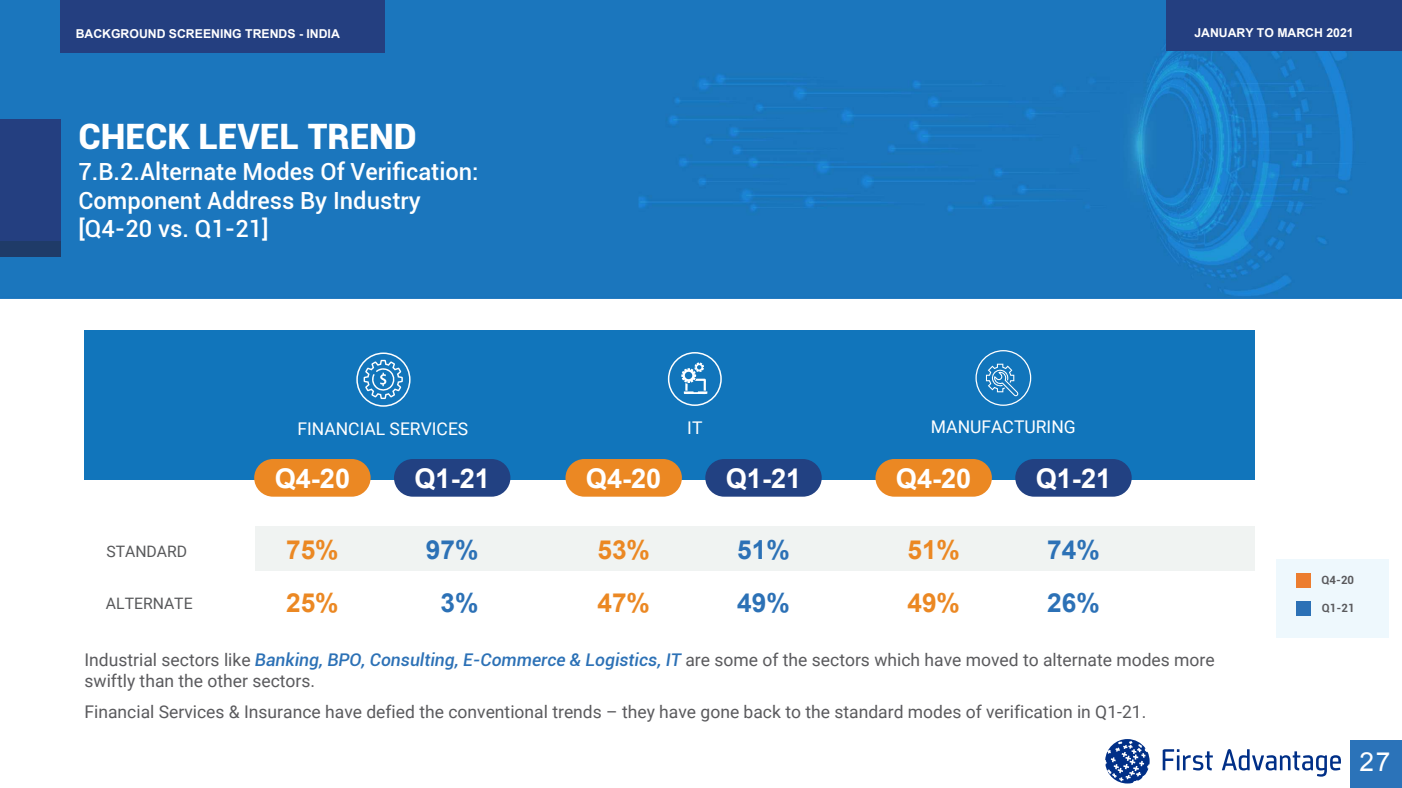
<style>
.page{position:relative;width:1402px;height:788px;background:#fff}
.page>*{position:absolute;margin:0;border:0;box-sizing:border-box;transform-origin:0 0}
.t1{font:900 35px "Roboto";color:#fff}
.t2{font:700 27.12px "Arial";color:#fff}
.t3{font:700 26.25px "Arial";color:#eb8823}
.t4{font:700 26.25px "Arial";color:#2c71b6}
.t5{font:26.25px "Arial";color:#fff}
.t6{font:500 23.62px/28.3px "Roboto";color:#fff}
.t7{font:17.5px/21px "Roboto";color:#5a5a5d}
.t8{font:17.5px "Roboto";color:#fff}
.t9{font:15.75px "Roboto";color:#58595b}
.t10{font:700 12.25px "Arial";color:#fff}
.t11{font:700 11.38px "Roboto";color:#5a5a5d}
.s1{font-weight:500;font-style:italic;color:#2c71b6}
</style>
<div class="page">
<div style="left:0;top:0;width:1401px;height:298px;background:#1b76bd"></div>
<div style="left:255px;top:526px;width:999px;height:45px;background:#f0f3f2"></div>
<div style="left:85px;top:330px;width:1169px;height:149px;background:#1175bb"></div>
<div style="left:254px;top:459px;width:116px;height:37px;background:#eb8823;border-radius:19px"></div>
<div style="left:394px;top:459px;width:116px;height:37px;background:#224182;border-radius:19px"></div>
<div style="left:565px;top:459px;width:117px;height:37px;background:#eb8823;border-radius:19px"></div>
<div style="left:705px;top:459px;width:116px;height:37px;background:#224182;border-radius:19px"></div>
<div style="left:875px;top:459px;width:116px;height:37px;background:#eb8823;border-radius:19px"></div>
<div style="left:1015px;top:459px;width:116px;height:37px;background:#224182;border-radius:19px"></div>
<div style="left:356px;top:352px;width:54px;height:54px;border:1px solid #fff;border-radius:50%"></div>
<div style="left:668px;top:352px;width:53px;height:54px;border:1px solid #fff;border-radius:50%"></div>
<svg style="left:681px;top:362px;width:26px;height:32px"></svg>
<div style="left:975px;top:350px;width:56px;height:56px;border:1px solid #fff;border-radius:50%"></div>
<svg style="left:363px;top:360px;width:40px;height:39px"></svg>
<svg style="left:986px;top:363px;width:32px;height:34px"></svg>
<div style="left:1275px;top:559px;width:113px;height:78px;background:#eef8fd"></div>
<div style="left:1296px;top:573px;width:14px;height:14px;background:#ec7d2f"></div>
<div style="left:1296px;top:601px;width:14px;height:14px;background:#2c71b6"></div>
<div style="left:1350px;top:740px;width:51px;height:48px;background:#2b73b9"></div>
<div style="left:0;top:119px;width:60px;height:122px;background:#243f80"></div>
<div style="left:0;top:241px;width:60px;height:16px;background:#1f3b68"></div>
<svg style="left:1162px;top:749px;width:50px;height:21px"></svg>
<svg style="left:1222px;top:749px;width:118px;height:27px"></svg>
<svg style="left:1105px;top:739px;width:44px;height:44px"></svg>
<div style="left:60px;top:0;width:324px;height:53px;background:#243f80"></div>
<div style="left:1166px;top:0;width:235px;height:50px;background:#243f80"></div>
<p class="t10" style="left:76px;top:26px;width:266px">BACKGROUND SCREENING TRENDS - INDIA</p>
<p class="t10" style="left:1194px;top:25px;width:161px">JANUARY TO MARCH 2021</p>
<h1 class="t1" style="left:78px;top:112px;width:340px">CHECK LEVEL TREND</h1>
<h3 class="t6" style="left:78px;top:157px;width:401px">7.B.2.Alternate Modes Of Verification:<br>Component Address By Industry [Q4-20 vs. Q1-21]</h3>
<p class="t8" style="left:297px;top:416px;width:172px">FINANCIAL SERVICES</p>
<p class="t8" style="left:687px;top:416px;width:17px">IT</p>
<p class="t8" style="left:931px;top:414px;width:146px">MANUFACTURING</p>
<p class="t9" style="left:106px;top:540px;width:82px">STANDARD</p>
<p class="t9" style="left:106px;top:592px;width:88px">ALTERNATE</p>
<h2 class="t2" style="left:275px;top:460px;width:77px">Q4-20</h2>
<h2 class="t2" style="left:414px;top:460px;width:77px">Q1-21</h2>
<h3 class="t3" style="left:286px;top:532px;width:54px">75%</h3>
<h3 class="t4" style="left:426px;top:532px;width:54px">97%</h3>
<h3 class="t3" style="left:286px;top:585px;width:54px">25%</h3>
<h3 class="t4" style="left:440px;top:585px;width:39px">3%</h3>
<h2 class="t2" style="left:586px;top:460px;width:77px">Q4-20</h2>
<h2 class="t2" style="left:725px;top:460px;width:77px">Q1-21</h2>
<h3 class="t3" style="left:597px;top:532px;width:54px">53%</h3>
<h3 class="t4" style="left:737px;top:532px;width:54px">51%</h3>
<h3 class="t3" style="left:597px;top:585px;width:54px">47%</h3>
<h3 class="t4" style="left:737px;top:585px;width:54px">49%</h3>
<h2 class="t2" style="left:896px;top:460px;width:77px">Q4-20</h2>
<h2 class="t2" style="left:1035px;top:460px;width:77px">Q1-21</h2>
<h3 class="t3" style="left:907px;top:532px;width:54px">51%</h3>
<h3 class="t4" style="left:1047px;top:532px;width:54px">74%</h3>
<h3 class="t3" style="left:907px;top:585px;width:54px">49%</h3>
<h3 class="t4" style="left:1047px;top:585px;width:54px">26%</h3>
<p class="t7" style="left:84px;top:648px;width:1131px">Industrial sectors like <span class="s1">Banking, BPO, Consulting, E-Commerce &amp; Logistics, IT</span> are some of the sectors which have moved to alternate modes more swiftly than the other sectors.</p>
<p class="t7" style="left:84px;top:701px;width:1063px">Financial Services &amp; Insurance have defied the conventional trends – they have gone back to the standard modes of verification in Q1-21.</p>
<p class="t11" style="left:1321px;top:571px;width:34px">Q4-20</p>
<p class="t11" style="left:1321px;top:599px;width:34px">Q1-21</p>
<h3 class="t5" style="left:1359px;top:744px;width:32px">27</h3>
</div>
